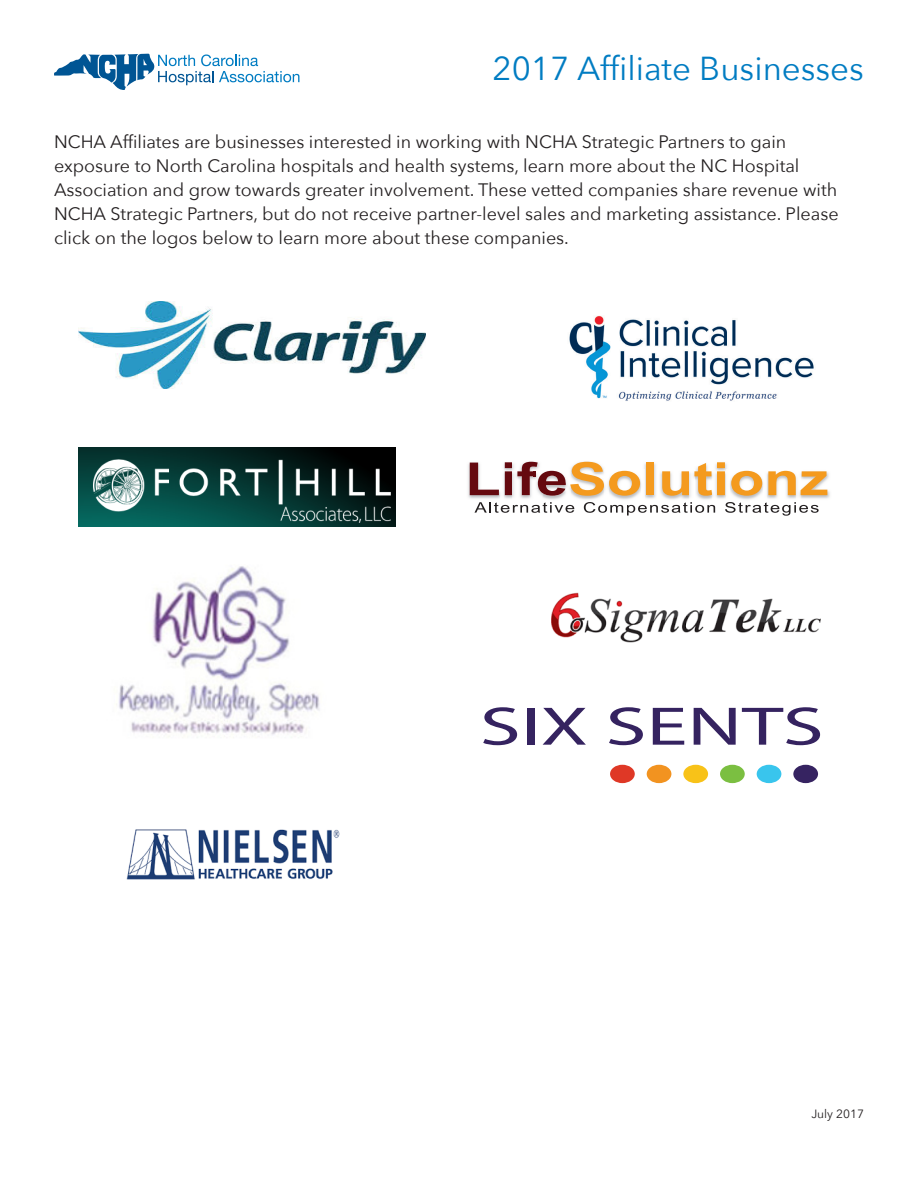
<style>
.page{position:relative;width:918px;height:1188px;background:#fff}
.page>*{position:absolute;margin:0;border:0;box-sizing:border-box;transform-origin:0 0}
.t1{font:33.15px "Avenir Next";color:#007cc2}
.t2{font:18px/24px "Avenir Next";color:#231f20}
.t3{font:12px "Avenir Next";color:#231f20}
</style>
<div class="page">
<svg style="left:54px;top:54px;width:245px;height:36px"></svg>
<img style="left:79px;top:301px;width:347px;height:88px">
<img style="left:569px;top:315px;width:245px;height:86px">
<img style="left:79px;top:448px;width:317px;height:79px">
<img style="left:116px;top:566px;width:204px;height:171px">
<img style="left:468px;top:462px;width:45px;height:37px">
<svg style="left:470px;top:463px;width:29px;height:32px"></svg>
<img style="left:500px;top:462px;width:3px;height:37px">
<img style="left:520px;top:461px;width:15px;height:38px">
<img style="left:542px;top:496px;width:21px;height:4px">
<img style="left:574px;top:461px;width:27px;height:39px">
<img style="left:613px;top:479px;width:28px;height:21px">
<svg style="left:505px;top:462px;width:135px;height:34px"></svg>
<img style="left:644px;top:463px;width:12px;height:36px">
<img style="left:644px;top:469px;width:1px;height:30px">
<div style="left:646px;top:462px;width:8px;height:33px;background:#f49a1e"></div>
<img style="left:660px;top:472px;width:30px;height:28px">
<img style="left:697px;top:496px;width:16px;height:4px">
<img style="left:717px;top:463px;width:10px;height:36px">
<svg style="left:662px;top:462px;width:63px;height:34px"></svg>
<img style="left:730px;top:470px;width:100px;height:30px">
<svg style="left:731px;top:471px;width:31px;height:25px"></svg>
<img style="left:764px;top:470px;width:3px;height:30px">
<img style="left:796px;top:470px;width:4px;height:30px">
<svg style="left:768px;top:471px;width:59px;height:24px"></svg>
<svg style="left:475px;top:502px;width:99px;height:11px"></svg>
<svg style="left:584px;top:502px;width:131px;height:14px"></svg>
<svg style="left:725px;top:502px;width:94px;height:14px"></svg>
<img style="left:126px;top:829px;width:214px;height:51px">
<img style="left:551px;top:592px;width:269px;height:51px">
<svg style="left:483px;top:707px;width:34px;height:38px"></svg>
<div style="left:527px;top:708px;width:7px;height:37px;background:#352360"></div>
<svg style="left:543px;top:708px;width:43px;height:37px"></svg>
<svg style="left:609px;top:707px;width:34px;height:38px"></svg>
<svg style="left:653px;top:708px;width:31px;height:37px"></svg>
<svg style="left:694px;top:708px;width:42px;height:37px"></svg>
<svg style="left:742px;top:707px;width:78px;height:38px"></svg>
<div style="left:610px;top:765px;width:25px;height:18px;background:#df3826;border-radius:50%"></div>
<div style="left:647px;top:765px;width:24px;height:18px;background:#f29320;border-radius:50%"></div>
<div style="left:683px;top:765px;width:25px;height:18px;background:#f8c218;border-radius:50%"></div>
<div style="left:720px;top:765px;width:25px;height:18px;background:#7bbf41;border-radius:50%"></div>
<div style="left:757px;top:765px;width:24px;height:18px;background:#39c5ed;border-radius:50%"></div>
<div style="left:793px;top:765px;width:25px;height:18px;background:#362361;border-radius:50%"></div>
<p class="t1" style="left:493px;top:40px;width:373px">2017 Affiliate Businesses</p>
<p class="t2" style="left:54px;top:129px;width:786px">NCHA Affiliates are businesses interested in working with NCHA Strategic Partners to gain exposure to North Carolina hospitals and health systems, learn more about the NC Hospital Association and grow towards greater involvement. These vetted companies share revenue with NCHA Strategic Partners, but do not receive partner-level sales and marketing assistance. Please click on the logos below to learn more about these companies.</p>
<p class="t3" style="left:811px;top:1104px;width:54px">July 2017</p>
</div>
